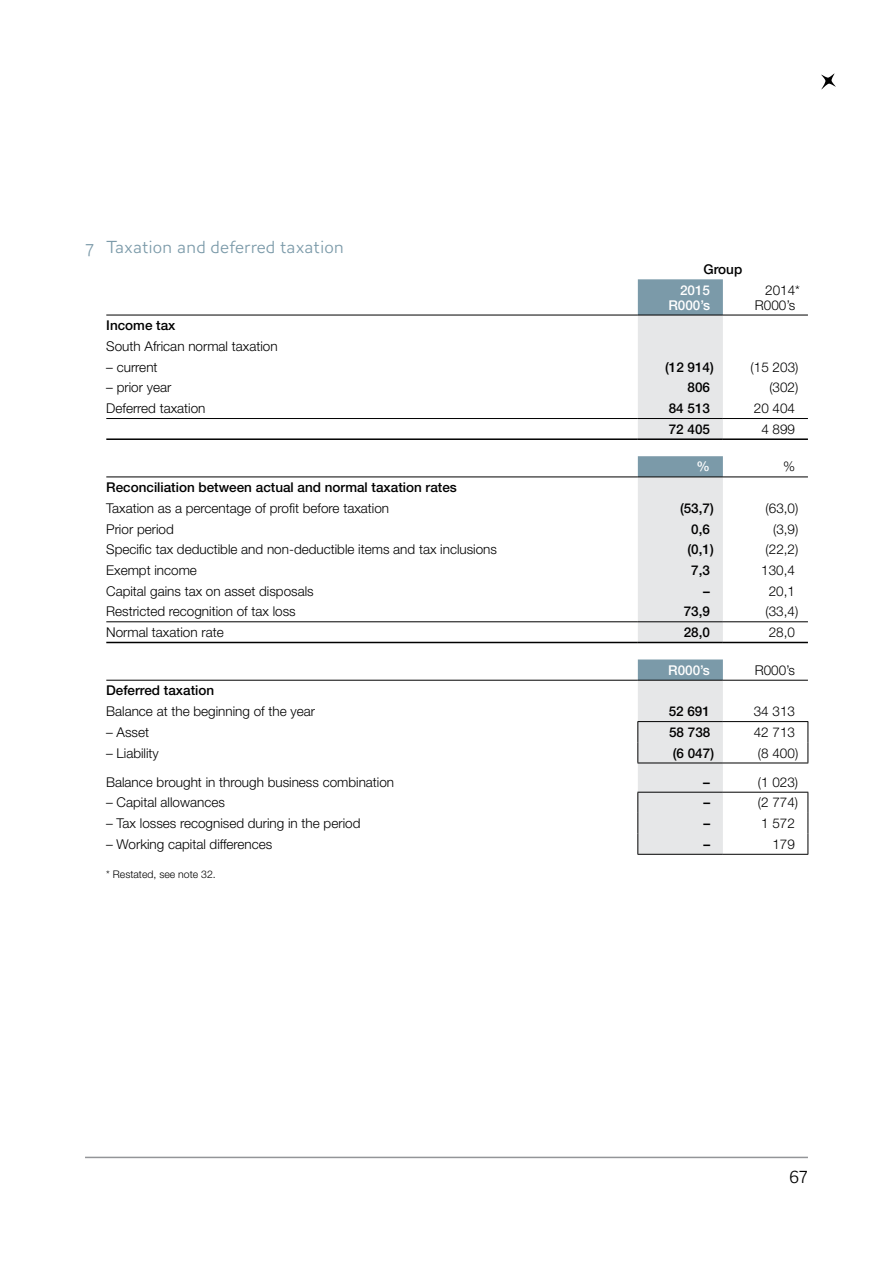
<style>
.page{position:relative;width:893px;height:1263px;background:#fff}
.page>*{position:absolute;margin:0;border:0;box-sizing:border-box;transform-origin:0 0}
.t1{font:300 18px "AW Conqueror Sans";color:#7b9aa9}
.t2{font:300 18px "AW Conqueror Sans";color:#000}
.t3{font:300 13.5px/15px "Helvetica Neue LT Std";color:#000}
.t4{font:500 13.5px "Helvetica Neue LT Std";color:#000}
.t5{font:500 13.5px/15px "Helvetica Neue LT Std";color:#fff;text-align:right}
.t6{font:300 10.5px "Helvetica Neue LT Std";color:#000}
</style>
<div class="page">
<hr style="left:85px;top:1157px;width:723px;height:1px;background:#939598">
<div style="left:638px;top:279px;width:85px;height:36px;background:#7b9aa9"></div>
<svg style="left:638px;top:316px;width:85px;height:538px;background:#dee1e3"></svg>
<hr style="left:106px;top:315px;width:532px;height:1px;background:#000">
<hr style="left:638px;top:315px;width:85px;height:1px;background:#000">
<hr style="left:723px;top:315px;width:85px;height:1px;background:#000">
<hr style="left:106px;top:418px;width:532px;height:1px;background:#000">
<hr style="left:638px;top:418px;width:85px;height:1px;background:#000">
<hr style="left:723px;top:418px;width:85px;height:1px;background:#000">
<hr style="left:106px;top:621px;width:532px;height:1px;background:#000">
<hr style="left:638px;top:621px;width:85px;height:1px;background:#000">
<hr style="left:723px;top:621px;width:85px;height:1px;background:#000">
<hr style="left:106px;top:642px;width:532px;height:1px;background:#000">
<hr style="left:638px;top:642px;width:85px;height:1px;background:#000">
<hr style="left:723px;top:642px;width:85px;height:1px;background:#000">
<hr style="left:637px;top:721px;width:86px;height:1px;background:#000">
<hr style="left:723px;top:721px;width:85px;height:1px;background:#000">
<svg style="left:637px;top:722px;width:1px;height:41px"></svg>
<svg style="left:807px;top:722px;width:1px;height:41px"></svg>
<hr style="left:637px;top:763px;width:86px;height:1px;background:#000">
<hr style="left:723px;top:763px;width:85px;height:1px;background:#000">
<hr style="left:637px;top:792px;width:86px;height:1px;background:#000">
<hr style="left:723px;top:792px;width:85px;height:1px;background:#000">
<svg style="left:637px;top:792px;width:1px;height:62px"></svg>
<svg style="left:807px;top:792px;width:1px;height:62px"></svg>
<hr style="left:637px;top:854px;width:86px;height:1px;background:#000">
<hr style="left:723px;top:854px;width:85px;height:1px;background:#000">
<hr style="left:106px;top:438px;width:532px;height:2px;background:#000">
<hr style="left:638px;top:438px;width:85px;height:2px;background:#000">
<hr style="left:723px;top:438px;width:85px;height:2px;background:#000">
<hr style="left:106px;top:476px;width:532px;height:1px;background:#000">
<hr style="left:638px;top:476px;width:85px;height:1px;background:#000">
<hr style="left:723px;top:476px;width:85px;height:1px;background:#000">
<hr style="left:106px;top:680px;width:532px;height:1px;background:#000">
<hr style="left:638px;top:680px;width:85px;height:1px;background:#000">
<hr style="left:723px;top:680px;width:85px;height:1px;background:#000">
<svg style="left:821px;top:74px;width:15px;height:15px"></svg>
<h1 class="t1" style="left:85px;top:232px;width:260px">7 Taxation and deferred taxation</h1>
<p class="t4" style="left:703px;top:261px;width:40px">Group</p>
<p class="t5" style="left:668px;top:282px;width:43px">2015<br>R000’s</p>
<p class="t3" style="left:755px;top:282px;width:47px;text-indent:10px">2014*<br>R000’s</p>
<p class="t4" style="left:106px;top:317px;width:71px">Income tax</p>
<p class="t3" style="left:106px;top:338px;width:173px">South African normal taxation</p>
<p class="t3" style="left:106px;top:359px;width:53px">– current</p>
<p class="t4" style="left:665px;top:359px;width:50px">(12 914)</p>
<p class="t3" style="left:751px;top:359px;width:49px">(15 203)</p>
<p class="t3" style="left:106px;top:380px;width:67px">– prior year</p>
<p class="t4" style="left:688px;top:379px;width:24px">806</p>
<p class="t3" style="left:769px;top:380px;width:31px">(302)</p>
<p class="t3" style="left:106px;top:400px;width:101px">Deferred taxation</p>
<p class="t4" style="left:669px;top:400px;width:43px">84 513</p>
<p class="t3" style="left:754px;top:400px;width:43px">20 404</p>
<p class="t4" style="left:669px;top:421px;width:43px">72 405</p>
<p class="t3" style="left:761px;top:421px;width:35px">4 899</p>
<p class="t5" style="left:697px;top:459px;width:15px">%</p>
<p class="t3" style="left:783px;top:459px;width:14px">%</p>
<p class="t4" style="left:106px;top:479px;width:352px">Reconciliation between actual and normal taxation rates</p>
<p class="t3" style="left:106px;top:500px;width:284px">Taxation as a percentage of profit before taxation</p>
<p class="t4" style="left:680px;top:500px;width:35px">(53,7)</p>
<p class="t3" style="left:766px;top:500px;width:34px">(63,0)</p>
<p class="t3" style="left:106px;top:521px;width:69px">Prior period</p>
<p class="t4" style="left:691px;top:521px;width:20px">0,6</p>
<p class="t3" style="left:773px;top:521px;width:27px">(3,9)</p>
<p class="t3" style="left:106px;top:542px;width:392px">Specific tax deductible and non-deductible items and tax inclusions</p>
<p class="t4" style="left:687px;top:541px;width:28px">(0,1)</p>
<p class="t3" style="left:766px;top:542px;width:34px">(22,2)</p>
<p class="t3" style="left:106px;top:562px;width:92px">Exempt income</p>
<p class="t4" style="left:691px;top:562px;width:20px">7,3</p>
<p class="t3" style="left:761px;top:562px;width:35px">130,4</p>
<p class="t3" style="left:106px;top:583px;width:209px">Capital gains tax on asset disposals</p>
<p class="t4" style="left:703px;top:583px;width:8px">–</p>
<p class="t3" style="left:769px;top:583px;width:28px">20,1</p>
<p class="t3" style="left:106px;top:604px;width:191px">Restricted recognition of tax loss</p>
<p class="t4" style="left:684px;top:603px;width:28px">73,9</p>
<p class="t3" style="left:765px;top:604px;width:34px">(33,4)</p>
<p class="t3" style="left:106px;top:624px;width:119px">Normal taxation rate</p>
<p class="t4" style="left:684px;top:624px;width:28px">28,0</p>
<p class="t3" style="left:769px;top:624px;width:28px">28,0</p>
<p class="t5" style="left:668px;top:662px;width:43px">R000’s</p>
<p class="t3" style="left:755px;top:662px;width:42px">R000’s</p>
<p class="t4" style="left:106px;top:682px;width:110px">Deferred taxation</p>
<p class="t3" style="left:106px;top:703px;width:210px">Balance at the beginning of the year</p>
<p class="t4" style="left:669px;top:703px;width:43px">52 691</p>
<p class="t3" style="left:754px;top:703px;width:43px">34 313</p>
<p class="t3" style="left:106px;top:724px;width:44px">– Asset</p>
<p class="t4" style="left:669px;top:724px;width:43px">58 738</p>
<p class="t3" style="left:754px;top:724px;width:43px">42 713</p>
<p class="t3" style="left:106px;top:745px;width:54px">– Liability</p>
<p class="t4" style="left:673px;top:745px;width:43px">(6 047)</p>
<p class="t3" style="left:758px;top:745px;width:42px">(8 400)</p>
<p class="t3" style="left:106px;top:774px;width:290px">Balance brought in through business combination</p>
<p class="t4" style="left:703px;top:774px;width:8px">–</p>
<p class="t3" style="left:758px;top:774px;width:42px">(1 023)</p>
<p class="t3" style="left:106px;top:795px;width:120px">– Capital allowances</p>
<p class="t4" style="left:703px;top:794px;width:8px">–</p>
<p class="t3" style="left:758px;top:795px;width:42px">(2 774)</p>
<p class="t3" style="left:106px;top:815px;width:256px">– Tax losses recognised during in the period</p>
<p class="t4" style="left:703px;top:815px;width:8px">–</p>
<p class="t3" style="left:761px;top:815px;width:35px">1 572</p>
<p class="t3" style="left:106px;top:836px;width:168px">– Working capital differences</p>
<p class="t4" style="left:703px;top:836px;width:8px">–</p>
<p class="t3" style="left:772px;top:836px;width:24px">179</p>
<p class="t6" style="left:106px;top:868px;width:111px">* Restated, see note 32.</p>
<h1 class="t2" style="left:789px;top:1162px;width:21px">67</h1>
</div>
